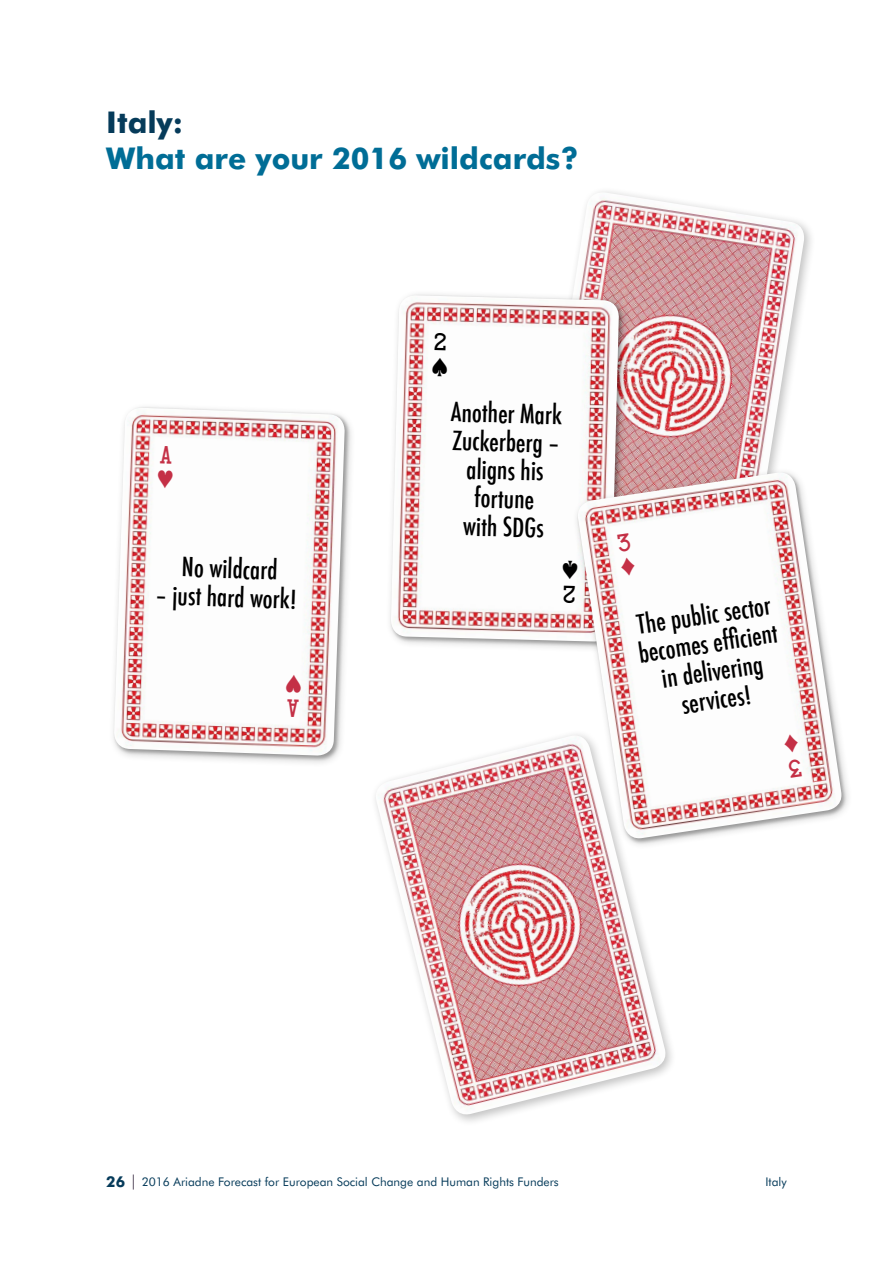
<style>
.page{position:relative;width:893px;height:1263px;background:#fff}
.page>*{position:absolute;margin:0;border:0;box-sizing:border-box;transform-origin:0 0}
.t1{font:700 30px "Futura BT";color:#006d96}
.t2{font:700 30px "Futura BT";color:#063b5a}
.t3{font:500 condensed 25.8px/28.3px "Futura";color:#000;text-align:center}
.t4{font:12px "Futura BT";color:#063b5a}
.s1{font-weight:700;font-size:15px}
.s2{font-size:15px;color:#4a3e53}
</style>
<div class="page">
<img style="left:573px;top:192px;width:233px;height:274px">
<div style="left:385px;top:289px;width:246px;height:364px;background:#000;opacity:.25"></div>
<div style="left:390px;top:294px;width:235px;height:353px;background:#000;opacity:.25"></div>
<img style="left:390px;top:295px;width:229px;height:347px">
<div style="left:572px;top:466px;width:282px;height:384px;background:#000;opacity:.25"></div>
<div style="left:577px;top:471px;width:270px;height:373px;background:#fff"></div>
<img style="left:576px;top:472px;width:268px;height:368px">
<div style="left:113px;top:406px;width:237px;height:355px;background:#000;opacity:.25"></div>
<img style="left:114px;top:408px;width:231px;height:348px">
<div style="left:370px;top:730px;width:307px;height:396px;background:#fff"></div>
<img style="left:375px;top:735px;width:294px;height:383px">
<svg style="left:432px;top:333px;width:15px;height:43px"></svg>
<svg style="left:563px;top:560px;width:14px;height:43px"></svg>
<svg style="left:617px;top:533px;width:19px;height:44px"></svg>
<svg style="left:783px;top:734px;width:19px;height:43px"></svg>
<svg style="left:158px;top:446px;width:15px;height:43px"></svg>
<svg style="left:286px;top:674px;width:15px;height:43px"></svg>
<p class="t2" style="left:106px;top:104px;width:78px">Italy:</p>
<p class="t1" style="left:106px;top:140px;width:474px">What are your 2016 wildcards?</p>
<p class="t3" style="left:182px;top:553px;width:97px;rotate:2deg">No wildcard</p>
<p class="t3" style="left:156px;top:580px;width:143px;rotate:2deg">– just hard work!</p>
<p class="t3" style="left:452px;top:397px;width:112px;rotate:2deg">Another Mark<br>Zuckerberg – aligns his fortune<br>with SDGs</p>
<p class="t3" style="left:633px;top:611px;width:142px;rotate:-8deg">The public sector becomes effi cient in delivering services!</p>
<p class="t4" style="left:106px;top:1175px;width:454px"><span class="s1">26</span> <span class="s2">|</span> 2016 Ariadne Forecast for European Social Change and Human Rights Funders</p>
<p class="t4" style="left:765px;top:1175px;width:23px">Italy</p>
</div>
